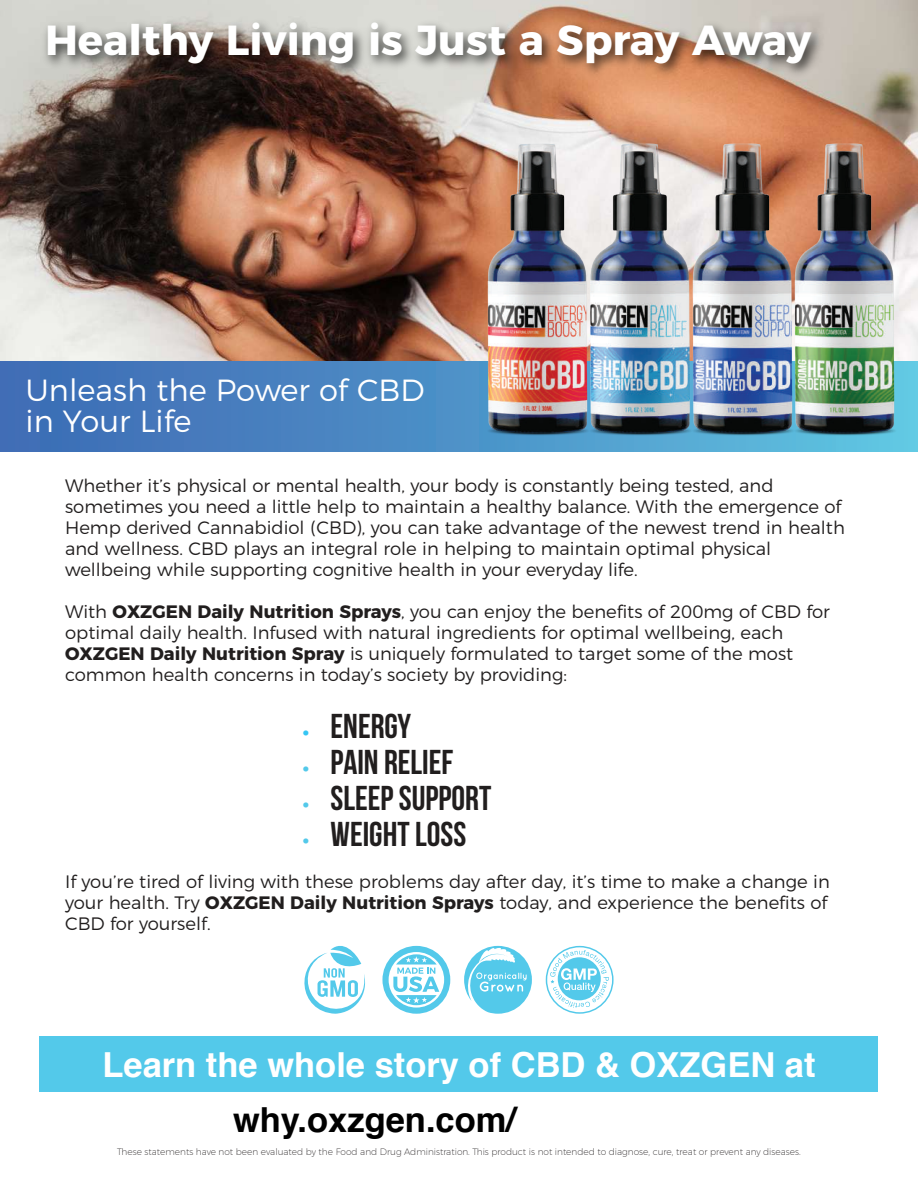
<style>
.page{position:relative;width:918px;height:1188px;background:#fff}
.page>*{position:absolute;margin:0;border:0;box-sizing:border-box;transform-origin:0 0}
.t1{font:700 42px "Montserrat";color:#fff}
.t2{font:700 34.5px/55.5px "Helvetica";color:#fff;text-align:center}
.t3{font:700 34.5px "Bebas Neue";color:#211e1e}
.t4{font:300 30.6px/30.6px "Montserrat";color:#fff}
.t5{font:300 18px/21px "Montserrat";color:#211e1e}
.t6{font:200 9px "Montserrat";color:#231f20}
.s1{font-weight:700}
.s2{font-family:"Montserrat";font-weight:800;font-size:18px;color:#35c6f4}
.s3{font-family:"Montserrat";font-weight:800;font-size:18px;color:#53c9ea}
.s4{color:#000}
</style>
<div class="page">
<img style="left:0;top:0;width:918px;height:362px">
<div style="left:0;top:362px;width:918px;height:90px;background:linear-gradient(to right,#3d66b2,#60c4e1)"></div>
<img style="left:689px;top:141px;width:7px;height:300px">
<img style="left:696px;top:141px;width:222px;height:300px">
<img style="left:388px;top:141px;width:301px;height:300px">
<img style="left:36px;top:11px;width:794px;height:76px">
<svg style="left:304px;top:946px;width:61px;height:68px"></svg>
<svg style="left:382px;top:946px;width:68px;height:68px"></svg>
<svg style="left:464px;top:946px;width:68px;height:68px"></svg>
<svg style="left:546px;top:946px;width:68px;height:68px"></svg>
<div style="left:40px;top:1036px;width:838px;height:56px;background:#53c9ea"></div>
<h1 class="t1" style="left:45px;top:6px;width:768px">Healthy Living is Just a Spray Away</h1>
<h3 class="t4" style="left:25px;top:373px;width:401px">Unleash the Power of CBD in Your Life</h3>
<p class="t5" style="left:65px;top:473px;width:781px">Whether it’s physical or mental health, your body is constantly being tested, and sometimes you need a little help to maintain a healthy balance. With the emergence of Hemp derived Cannabidiol (CBD), you can take advantage of the newest trend in health and wellness. CBD plays an integral role in helping to maintain optimal physical wellbeing while supporting cognitive health in your everyday life.</p>
<p class="t5" style="left:65px;top:599px;width:766px">With <span class="s1">OXZGEN Daily Nutrition Sprays</span>, you can enjoy the benefits of 200mg of CBD for optimal daily health. Infused with natural ingredients for optimal wellbeing, each <span class="s1">OXZGEN Daily Nutrition Spray</span> is uniquely formulated to target some of the most common health concerns in today’s society by providing:</p>
<h2 class="t3" style="left:303px;top:707px;width:110px"><span class="s2">•</span> ENERGY</h2>
<h2 class="t3" style="left:303px;top:743px;width:152px"><span class="s3">•</span> PAIN RELIEF</h2>
<h2 class="t3" style="left:303px;top:779px;width:190px"><span class="s3">•</span> SLEEP SUPPORT</h2>
<h2 class="t3" style="left:303px;top:815px;width:165px"><span class="s3">•</span> WEIGHT LOSS</h2>
<p class="t5" style="left:65px;top:870px;width:766px">If you’re tired of living with these problems day after day, it’s time to make a change in your health. Try <span class="s1">OXZGEN Daily Nutrition Sprays</span> today, and experience the benefits of<br>CBD for yourself.</p>
<h2 class="t2" style="left:102px;top:1037px;width:715px">Learn the whole story of CBD &amp; OXZGEN at <span class="s4">why.oxzgen.com/</span>R1234567.</h2>
<p class="t6" style="left:117px;top:1145px;width:685px">These statements have not been evaluated by the Food and Drug Administration. This product is not intended to diagnose, cure, treat or prevent any diseases.</p>
</div>
